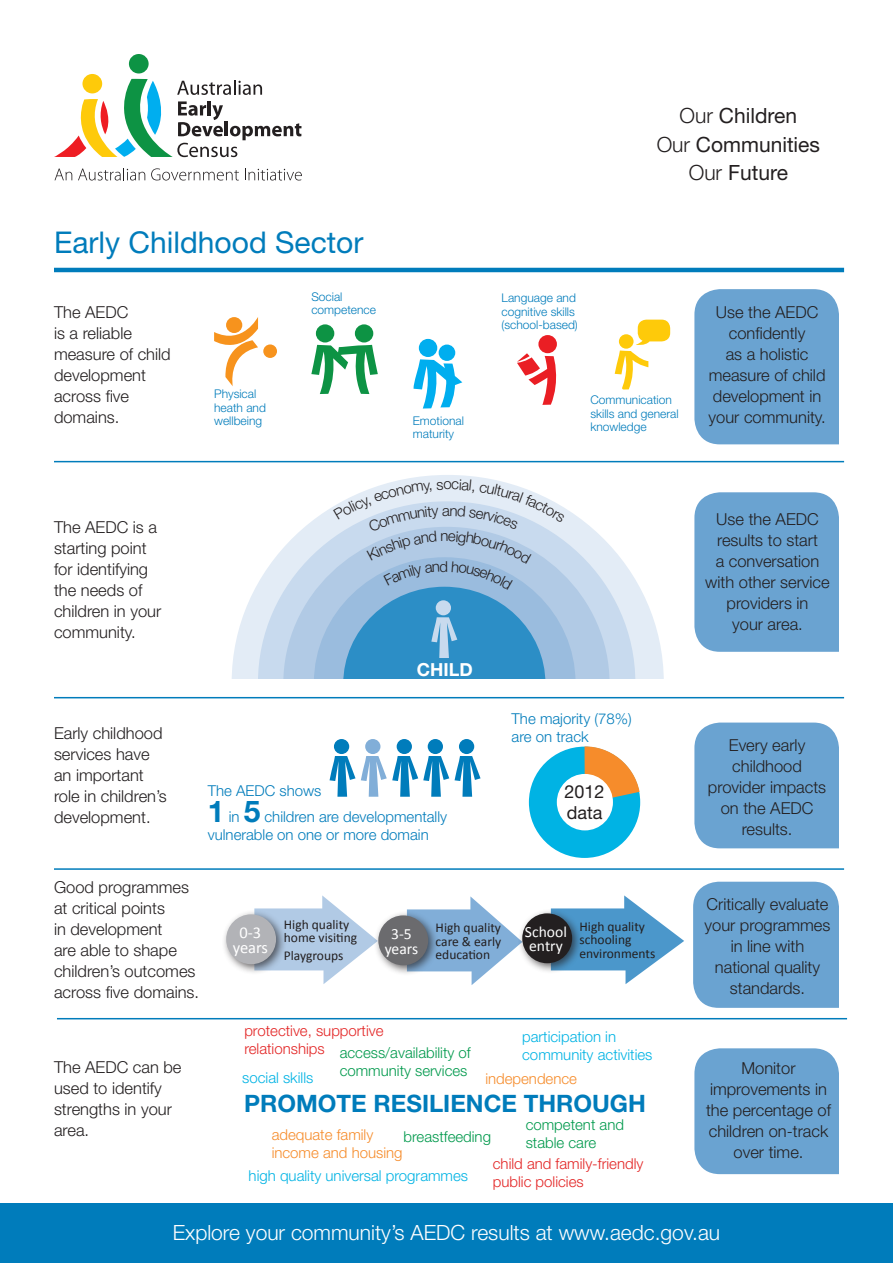
<style>
.page{position:relative;width:893px;height:1263px;background:#fff}
.page>*{position:absolute;margin:0;border:0;box-sizing:border-box;transform-origin:0 0}
.t1{font:30px "Helvetica Neue LT Std";color:#007cbb}
.t2{font:700 24px "Helvetica Neue LT Std";color:#007cbb}
.t3{font:300 21px "Helvetica Neue LT Std";color:#fff}
.t4{font:21px "Helvetica Neue LT Std";color:#231f20}
.t5{font:18px/21.6px "Helvetica Neue LT Std";color:#231f20}
.t6{font:700 18px "Helvetica Neue LT Std";color:#fff}
.t7{font:300 16.5px/21px "Helvetica Neue LT Std";color:#231f20}
.t8{font:16.5px "Calibri";letter-spacing:-.005em;color:#fff}
.t9{font:15.6px "Calibri";color:#fff}
.t10{font:300 15px/18px "Helvetica Neue LT Std";color:#007cbb}
.t11{font:300 15px "Helvetica Neue LT Std";color:#00b3e4}
.t12{font:300 15px/18px "Helvetica Neue LT Std";color:#00994c}
.t13{font:300 15px/18px "Helvetica Neue LT Std";color:#e32525}
.t14{font:300 15px "Helvetica Neue LT Std";color:#f68c2b}
.t15{font:300 15px "Helvetica Neue LT Std";color:#231f20}
.t16{font:13.5px/13.5px "Calibri";color:#231f20}
.t17{font:300 12px/13.5px "Helvetica Neue LT Std";color:#007cbb}
.s1{font-weight:700;font-size:30px}
.s2{font-weight:300}
</style>
<div class="page">
<div style="left:694px;top:1048px;width:145px;height:126px;background:#6aa3d1"></div>
<div style="left:693px;top:882px;width:146px;height:126px;background:#6aa3d1"></div>
<div style="left:694px;top:722px;width:145px;height:126px;background:#6aa3d1"></div>
<div style="left:694px;top:492px;width:145px;height:160px;background:#6aa3d1"></div>
<div style="left:694px;top:289px;width:145px;height:155px;background:#6aa3d1"></div>
<svg style="left:254px;top:895px;width:120px;height:89px"></svg>
<div style="left:221px;top:910px;width:66px;height:65px;background:#231f20;opacity:.69"></div>
<div style="left:226px;top:914px;width:50px;height:50px;background:#b2b3b7;border-radius:50%"></div>
<svg style="left:407px;top:896px;width:111px;height:89px"></svg>
<div style="left:374px;top:911px;width:65px;height:65px;background:#231f20;opacity:.69"></div>
<div style="left:378px;top:915px;width:50px;height:50px;background:#6b6b6e;border-radius:50%"></div>
<svg style="left:551px;top:895px;width:133px;height:89px"></svg>
<div style="left:518px;top:909px;width:65px;height:65px;background:#231f20;opacity:.69"></div>
<div style="left:522px;top:913px;width:50px;height:50px;background:#231f20;border-radius:50%"></div>
<div style="left:0;top:1203px;width:893px;height:60px;background:#007cbb"></div>
<div style="left:82px;top:74px;width:20px;height:20px;background:#feca0a;border-radius:50%"></div>
<div style="left:129px;top:54px;width:20px;height:20px;background:#0d9344;border-radius:50%"></div>
<svg style="left:54px;top:79px;width:247px;height:78px"></svg>
<svg style="left:55px;top:169px;width:17px;height:11px"></svg>
<svg style="left:78px;top:168px;width:67px;height:12px"></svg>
<svg style="left:151px;top:168px;width:88px;height:12px"></svg>
<svg style="left:245px;top:169px;width:57px;height:11px"></svg>
<svg style="left:615px;top:320px;width:55px;height:70px"></svg>
<div style="left:419px;top:339px;width:18px;height:18px;background:#00aeef;border-radius:50%"></div>
<div style="left:439px;top:345px;width:16px;height:16px;background:#00aeef;border-radius:50%"></div>
<svg style="left:413px;top:359px;width:49px;height:49px"></svg>
<div style="left:538px;top:335px;width:19px;height:18px;background:#ea1e24;border-radius:50%"></div>
<svg style="left:517px;top:353px;width:40px;height:52px"></svg>
<svg style="left:214px;top:317px;width:44px;height:69px"></svg>
<div style="left:226px;top:317px;width:16px;height:16px;background:#f7931d;border-radius:50%"></div>
<div style="left:263px;top:344px;width:14px;height:14px;background:#f7931d;border-radius:50%"></div>
<div style="left:355px;top:324px;width:18px;height:18px;background:#0d9344;border-radius:50%"></div>
<div style="left:316px;top:324px;width:18px;height:18px;background:#0d9344;border-radius:50%"></div>
<svg style="left:311px;top:345px;width:67px;height:49px"></svg>
<hr style="left:54px;top:268px;width:790px;height:4px;background:#007cbb">
<div style="left:365px;top:739px;width:15px;height:15px;background:#81aed8;border-radius:50%"></div>
<div style="left:334px;top:739px;width:15px;height:15px;background:#007cbb;border-radius:50%"></div>
<div style="left:397px;top:739px;width:15px;height:15px;background:#007cbb;border-radius:50%"></div>
<div style="left:428px;top:739px;width:15px;height:15px;background:#007cbb;border-radius:50%"></div>
<svg style="left:330px;top:756px;width:119px;height:41px"></svg>
<div style="left:459px;top:739px;width:15px;height:15px;background:#007cbb;border-radius:50%"></div>
<svg style="left:455px;top:756px;width:26px;height:41px"></svg>
<div style="left:529px;top:747px;width:111px;height:111px;background:#00b3e4;border-radius:50%"></div>
<svg style="left:585px;top:746px;width:55px;height:52px"></svg>
<div style="left:557px;top:774px;width:56px;height:56px;background:#fff;border-radius:50%"></div>
<hr style="left:54px;top:461px;width:790px;height:1px;background:#007cbb">
<hr style="left:54px;top:697px;width:790px;height:1px;background:#007cbb">
<hr style="left:54px;top:868px;width:790px;height:2px;background:#007cbb">
<hr style="left:57px;top:1018px;width:790px;height:1px;background:#007cbb">
<svg style="left:232px;top:475px;width:432px;height:204px"></svg>
<svg style="left:258px;top:501px;width:377px;height:178px"></svg>
<svg style="left:283px;top:527px;width:327px;height:152px;background:#c7d9ed"></svg>
<svg style="left:314px;top:479px;width:261px;height:200px;background:#97c1e0"></svg>
<p class="t1" style="left:54px;top:225px;width:311px">Early Childhood Sector</p>
<p class="t7" style="left:54px;top:302px;width:118px">The AEDC<br>is a reliable measure of child development across five domains.</p>
<p class="t7" style="left:54px;top:516px;width:109px">The AEDC is a starting point for identifying the needs of children in your community.</p>
<p class="t17" style="left:214px;top:387px;width:53px">Physical heath and wellbeing</p>
<p class="t17" style="left:311px;top:289px;width:33px">Social</p>
<p class="t17" style="left:311px;top:303px;width:66px">competence</p>
<p class="t17" style="left:413px;top:414px;width:53px">Emotional maturity</p>
<p class="t15" style="left:443px;top:475px;width:10px">o</p>
<p class="t15" style="left:442px;top:501px;width:9px">a</p>
<p class="t6" style="left:417px;top:658px;width:57px">CHILD</p>
<p class="t7" style="left:54px;top:722px;width:114px">Early childhood services have an important role in children’s development.</p>
<p class="t10" style="left:208px;top:781px;width:115px">The AEDC shows</p>
<p class="t10" style="left:208px;top:808px;width:241px"><span class="s1">1</span> in <span class="s1">5</span> children are developmentally</p>
<p class="t10" style="left:208px;top:826px;width:222px">vulnerable on one or more domain</p>
<p class="t4" style="left:680px;top:103px;width:119px"><span class="s2">Our</span> Children</p>
<p class="t4" style="left:657px;top:132px;width:165px"><span class="s2">Our</span> Communities</p>
<p class="t4" style="left:689px;top:160px;width:101px"><span class="s2">Our</span> Future</p>
<p class="t17" style="left:502px;top:291px;width:78px">Language and cognitive skills (school-based)</p>
<p class="t17" style="left:590px;top:393px;width:90px">Communication skills and general knowledge</p>
<p class="t7" style="left:709px;top:302px;width:119px;text-align:center">Use the AEDC confidently<br>as a holistic measure of child development in your community.</p>
<p class="t7" style="left:705px;top:509px;width:126px;text-align:center">Use the AEDC results to start<br>a conversation with other service providers in</p>
<p class="t7" style="left:732px;top:614px;width:72px">your area.</p>
<p class="t10" style="left:512px;top:710px;width:122px">The majority (78%) are on track</p>
<p class="t5" style="left:564px;top:780px;width:42px">2012 data</p>
<p class="t7" style="left:708px;top:735px;width:120px;text-align:center">Every early childhood provider impacts on the AEDC results.</p>
<p class="t7" style="left:54px;top:877px;width:147px">Good programmes at critical points<br>in development<br>are able to shape children’s outcomes across five domains.</p>
<p class="t8" style="left:240px;top:921px;width:23px">0-3</p>
<p class="t8" style="left:233px;top:936px;width:37px">years</p>
<p class="t16" style="left:284px;top:917px;width:75px">High quality home visiting</p>
<p class="t16" style="left:284px;top:948px;width:61px">Playgroups</p>
<p class="t9" style="left:391px;top:923px;width:22px">3-5</p>
<p class="t9" style="left:385px;top:937px;width:35px">years</p>
<p class="t16" style="left:436px;top:920px;width:67px;text-align:justify">High quality care &amp; early education</p>
<p class="t9" style="left:525px;top:921px;width:44px">School</p>
<p class="t9" style="left:529px;top:935px;width:35px">entry</p>
<p class="t16" style="left:580px;top:919px;width:77px">High quality schooling environments</p>
<p class="t7" style="left:705px;top:893px;width:127px;text-align:center">Critically evaluate your programmes in line with national quality standards.</p>
<p class="t13" style="left:244px;top:1022px;width:141px">protective, supportive relationships</p>
<p class="t11" style="left:522px;top:1027px;width:95px">participation in</p>
<p class="t12" style="left:340px;top:1044px;width:133px">access/availability of</p>
<p class="t11" style="left:522px;top:1045px;width:132px">community activities</p>
<p class="t12" style="left:340px;top:1062px;width:129px">community services</p>
<p class="t7" style="left:54px;top:1056px;width:129px">The AEDC can be used to identify strengths in your area.</p>
<p class="t7" style="left:706px;top:1057px;width:127px;text-align:center">Monitor improvements in the percentage of children on-track over time.</p>
<p class="t11" style="left:242px;top:1068px;width:73px">social skills</p>
<p class="t14" style="left:485px;top:1070px;width:93px">independence</p>
<p class="t2" style="left:244px;top:1088px;width:403px">PROMOTE RESILIENCE THROUGH</p>
<p class="t12" style="left:526px;top:1115px;width:100px">competent and stable care</p>
<p class="t14" style="left:272px;top:1125px;width:103px">adequate family</p>
<p class="t12" style="left:403px;top:1127px;width:89px">breastfeeding</p>
<p class="t14" style="left:272px;top:1143px;width:132px">income and housing</p>
<p class="t13" style="left:493px;top:1154px;width:152px">child and family-friendly public policies</p>
<p class="t11" style="left:249px;top:1167px;width:221px">high quality universal programmes</p>
<p class="t3" style="left:173px;top:1219px;width:549px">Explore your community’s AEDC results at www.aedc.gov.au</p>
</div>
